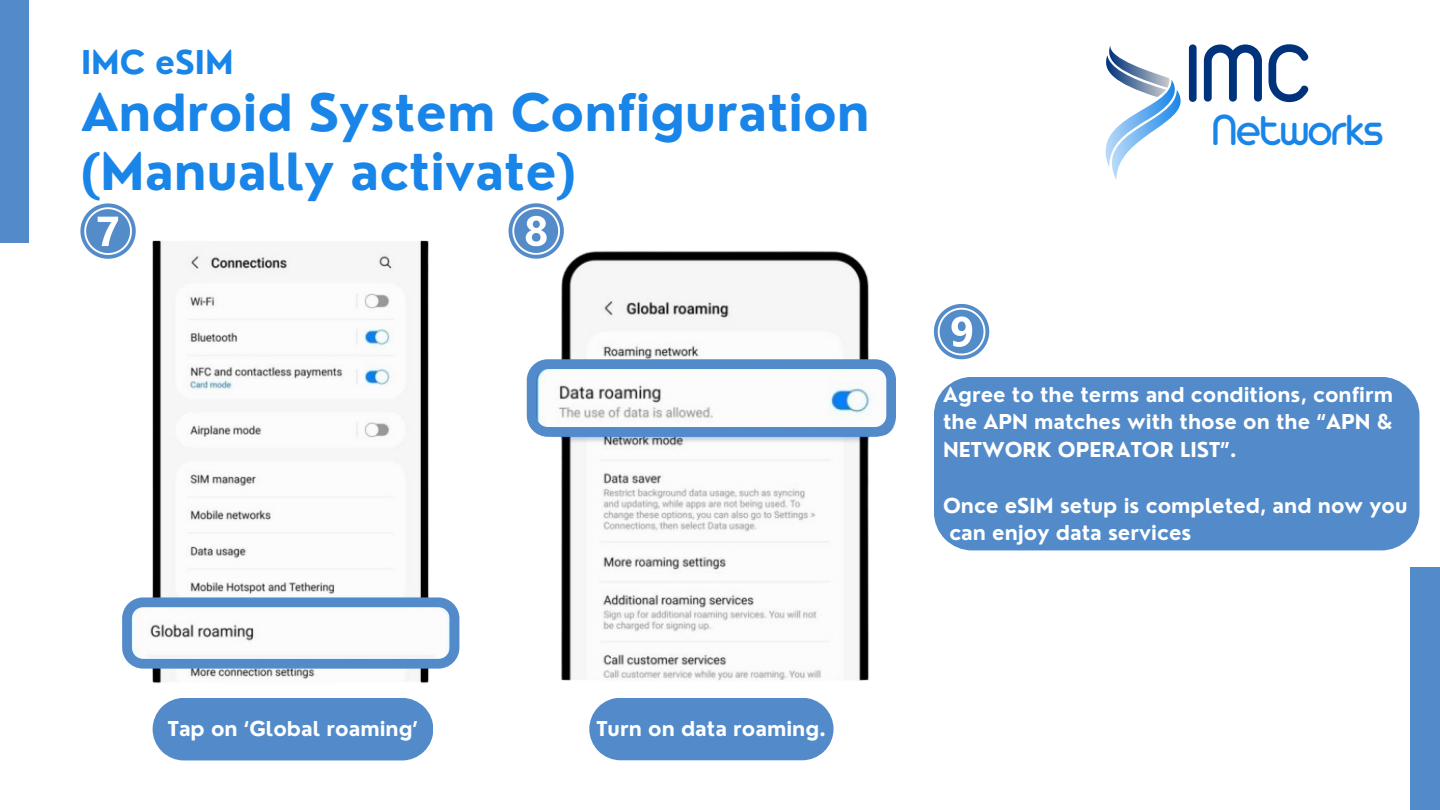
<style>
.page{position:relative;width:1440px;height:810px;background:#fff}
.page>*{position:absolute;margin:0;border:0;box-sizing:border-box;transform-origin:0 0}
.t1{font:88.8px "Arista Pro";color:#00337c}
.t2{font:700 50px/58.5px "Nourd";color:#1985e8}
.t3{font:47.4px "Arista Pro";letter-spacing:-.04em;color:#1985e8}
.t4{font:700 32px "Nourd";color:#1985e8}
.t5{font:700 20px/27.8px "Nourd";color:#fff;text-align:justify}
</style>
<div class="page">
<div style="left:0;top:0;width:29px;height:243px;background:#538bca"></div>
<div style="left:1411px;top:567px;width:29px;height:243px;background:#538bca"></div>
<svg style="left:1105px;top:45px;width:76px;height:135px"></svg>
<div style="left:153px;top:698px;width:280px;height:62px;background:#538bca"></div>
<div style="left:589px;top:698px;width:245px;height:62px;background:#538bca"></div>
<svg style="left:80px;top:203px;width:56px;height:56px"></svg>
<svg style="left:509px;top:203px;width:55px;height:55px"></svg>
<svg style="left:934px;top:304px;width:55px;height:55px"></svg>
<img style="left:126px;top:239px;width:303px;height:445px">
<img style="left:531px;top:242px;width:339px;height:439px">
<svg style="left:527px;top:359px;width:369px;height:78px"></svg>
<svg style="left:122px;top:597px;width:337px;height:72px"></svg>
<div style="left:934px;top:377px;width:485px;height:173px;background:#538bca"></div>
<h1 class="t4" style="left:81px;top:42px;width:154px">IMC eSIM</h1>
<p class="t2" style="left:81px;top:83px;width:790px">Android System Configuration (Manually activate)</p>
<p class="t5" style="left:168px;top:715px;width:252px">Tap on ‘Global roaming’</p>
<p class="t5" style="left:596px;top:715px;width:231px">Turn on data roaming.</p>
<h3 class="t1" style="left:1183px;top:45px;width:131px">IMC</h3>
<h2 class="t3" style="left:1211px;top:114px;width:175px">Networks</h2>
<p class="t5" style="left:943px;top:380px;width:452px">Agree to the terms and conditions, confirm the APN matches with those on the “APN &amp; NETWORK OPERATOR LIST”.</p>
<p class="t5" style="left:949px;top:491px;width:460px;text-indent:-6px">Once eSIM setup is completed, and now you can enjoy data services</p>
</div>
